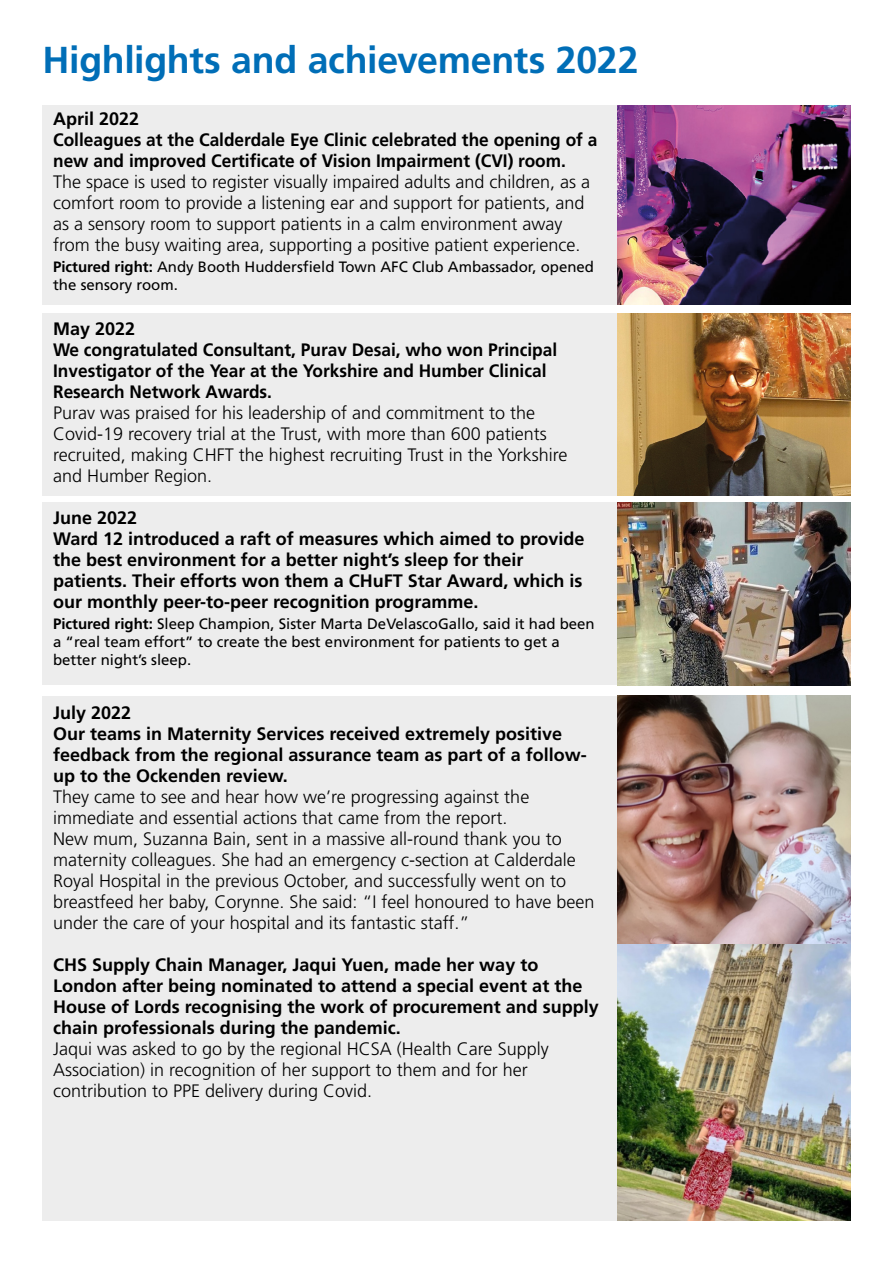
<style>
.page{position:relative;width:893px;height:1263px;background:#fff}
.page>*{position:absolute;margin:0;border:0;box-sizing:border-box;transform-origin:0 0}
.t1{font:37.5px "Frutiger LT 65 Bd";letter-spacing:-.005em;color:#006eb7}
.t2{font:18px/21px "Frutiger LT 45 Lt";color:#000}
.t3{font:18px/21px "Frutiger LT 65 Bd";color:#000}
.t4{font:15px/18px "Frutiger LT 55 Rm";color:#000}
.s1{font-family:"Frutiger LT 65 Bd"}
</style>
<div class="page">
<div style="left:43px;top:313px;width:807px;height:182px;background:#ededed"></div>
<div style="left:43px;top:503px;width:807px;height:182px;background:#ededed"></div>
<div style="left:43px;top:696px;width:807px;height:524px;background:#ededed"></div>
<div style="left:43px;top:105px;width:807px;height:199px;background:#ededed"></div>
<img style="left:617px;top:105px;width:233px;height:199px">
<img style="left:617px;top:313px;width:233px;height:182px">
<img style="left:617px;top:503px;width:233px;height:182px">
<img style="left:617px;top:696px;width:233px;height:524px">
<h1 class="t1" style="left:43px;top:37px;width:597px">Highlights and achievements 2022</h1>
<p class="t3" style="left:53px;top:108px;width:546px">April 2022<br>Colleagues at the Calderdale Eye Clinic celebrated the opening of a new and improved Certificate of Vision Impairment (CVI) room.</p>
<p class="t2" style="left:53px;top:172px;width:539px">The space is used to register visually impaired adults and children, as a comfort room to provide a listening ear and support for patients, and as a sensory room to support patients in a calm environment away from the busy waiting area, supporting a positive patient experience.</p>
<p class="t4" style="left:53px;top:258px;width:542px"><span class="s1">Pictured right:</span> Andy Booth Huddersfield Town AFC Club Ambassador, opened the sensory room.</p>
<p class="t3" style="left:53px;top:318px;width:506px">May 2022<br>We congratulated Consultant, Purav Desai, who won Principal Investigator of the Year at the Yorkshire and Humber Clinical Research Network Awards.</p>
<p class="t2" style="left:53px;top:403px;width:516px">Purav was praised for his leadership of and commitment to the Covid-19 recovery trial at the Trust, with more than 600 patients recruited, making CHFT the highest recruiting Trust in the Yorkshire and Humber Region.</p>
<p class="t3" style="left:53px;top:507px;width:533px">June 2022<br>Ward 12 introduced a raft of measures which aimed to provide the best environment for a better night’s sleep for their patients. Their efforts won them a CHuFT Star Award, which is our monthly peer-to-peer recognition programme.</p>
<p class="t4" style="left:53px;top:615px;width:543px"><span class="s1">Pictured right:</span> Sleep Champion, Sister Marta DeVelascoGallo, said it had been</p>
<p class="t4" style="left:53px;top:633px;width:508px">a “real team effort” to create the best environment for patients to get a better night’s sleep.</p>
<p class="t3" style="left:53px;top:702px;width:535px">July 2022<br>Our teams in Maternity Services received extremely positive feedback from the regional assurance team as part of a follow&shy;up to the Ockenden review.</p>
<p class="t2" style="left:53px;top:787px;width:543px">They came to see and hear how we’re progressing against the immediate and essential actions that came from the report.<br>New mum, Suzanna Bain, sent in a massive all-round thank you to maternity colleagues. She had an emergency c-section at Calderdale Royal Hospital in the previous October, and successfully went on to breastfeed her baby, Corynne. She said: “I feel honoured to have been under the care of your hospital and its fantastic staff.”</p>
<p class="t3" style="left:53px;top:954px;width:547px">CHS Supply Chain Manager, Jaqui Yuen, made her way to London after being nominated to attend a special event at the House of Lords recognising the work of procurement and supply chain professionals during the pandemic.</p>
<p class="t2" style="left:53px;top:1039px;width:497px">Jaqui was asked to go by the regional HCSA (Health Care Supply<br>Association) in recognition of her support to them and for her contribution to PPE delivery during Covid.</p>
</div>
